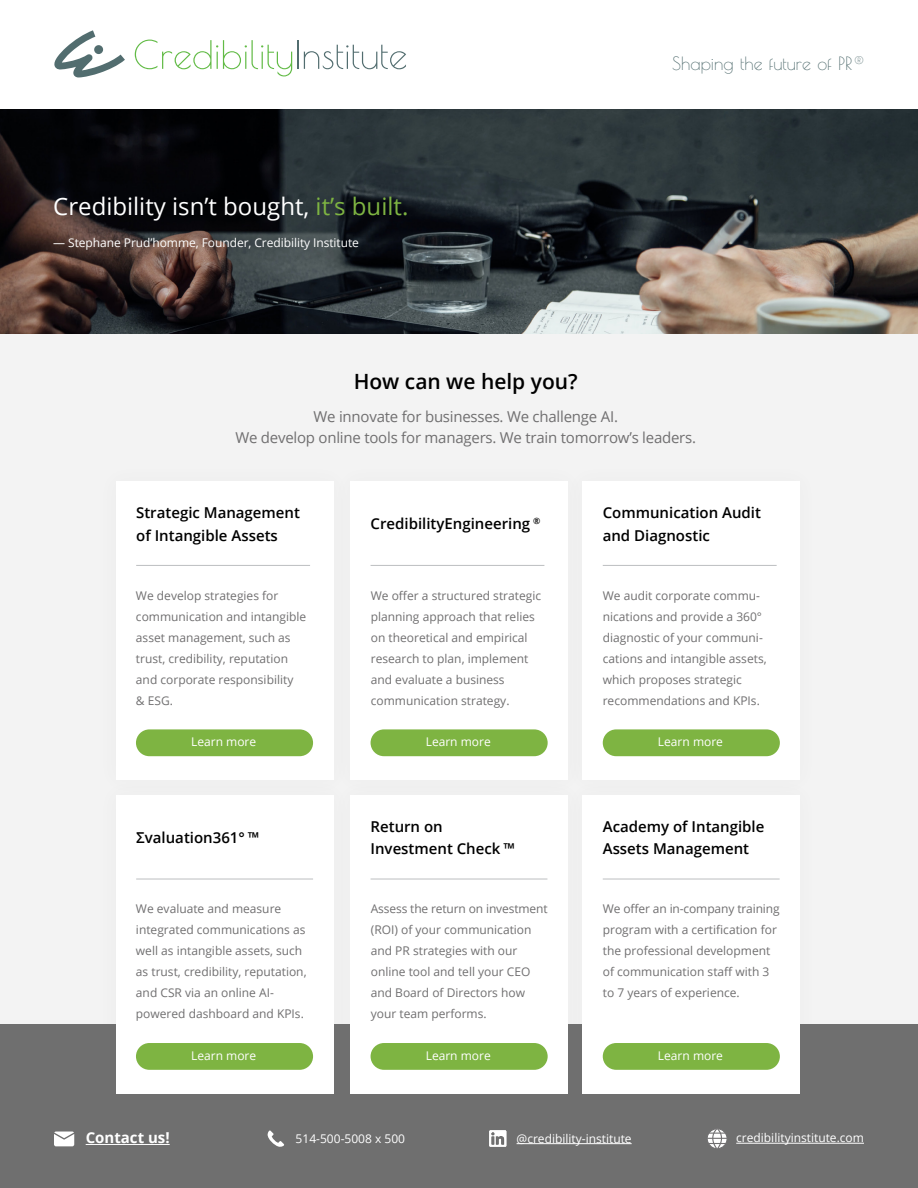
<style>
.page{position:relative;width:918px;height:1188px;background:#fff}
.page>*{position:absolute;margin:0;border:0;box-sizing:border-box;transform-origin:0 0}
.t1{font:24px "Open Sans";color:#fff}
.t2{font:600 21px "Open Sans";color:#000}
.t3{font:18px "Poiret One";color:#526d6f}
.t4{font:600 15px/22.5px "Open Sans";color:#000}
.t5{font:15px/21px "Open Sans";letter-spacing:-.015em;color:#706f70;text-align:center}
.t6{font:700 15px "Open Sans";color:#fff}
.t7{font:12px/21px "Open Sans";color:#706f70}
.t8{font:12px "Open Sans";color:#fff}
.s1{color:#7eb442}
</style>
<div class="page">
<div style="left:0;top:110px;width:918px;height:936px;background:#f3f3f3"></div>
<div style="left:0;top:1024px;width:918px;height:164px;background:#6f6f6f"></div>
<div style="left:116px;top:482px;width:218px;height:298px;background:#fff"></div>
<div style="left:97px;top:776px;width:255px;height:336px;background:#706f70;opacity:.05"></div>
<div style="left:116px;top:795px;width:218px;height:298px;background:#fff"></div>
<div style="left:332px;top:463px;width:254px;height:336px;background:#f0f0f0"></div>
<div style="left:350px;top:482px;width:218px;height:298px;background:#fff"></div>
<div style="left:332px;top:776px;width:254px;height:336px;background:#706f70;opacity:.05"></div>
<div style="left:350px;top:795px;width:218px;height:298px;background:#fff"></div>
<div style="left:564px;top:463px;width:255px;height:336px;background:#706f70;opacity:.05"></div>
<div style="left:582px;top:482px;width:218px;height:298px;background:#fff"></div>
<div style="left:564px;top:776px;width:255px;height:336px;background:#706f70;opacity:.05"></div>
<div style="left:582px;top:795px;width:218px;height:298px;background:#fff"></div>
<div style="left:350px;top:518px;width:215px;height:11px;background:#fff"></div>
<hr style="left:136px;top:565px;width:174px;height:1px;background:#bcbec0">
<hr style="left:136px;top:879px;width:177px;height:1px;background:#bcbec0">
<hr style="left:371px;top:565px;width:173px;height:1px;background:#bcbec0">
<hr style="left:371px;top:879px;width:176px;height:1px;background:#bcbec0">
<hr style="left:603px;top:565px;width:174px;height:1px;background:#bcbec0">
<hr style="left:603px;top:879px;width:177px;height:1px;background:#bcbec0">
<img style="left:0;top:110px;width:918px;height:224px">
<hr style="left:517px;top:1143px;width:115px;height:1px;background:#fff">
<img style="left:490px;top:1131px;width:17px;height:16px">
<hr style="left:736px;top:1143px;width:128px;height:1px;background:#fff">
<svg style="left:707px;top:1129px;width:20px;height:20px"></svg>
<svg style="left:268px;top:1130px;width:16px;height:17px"></svg>
<svg style="left:54px;top:30px;width:71px;height:47px"></svg>
<svg style="left:135px;top:40px;width:163px;height:36px"></svg>
<svg style="left:304px;top:45px;width:102px;height:24px"></svg>
<div style="left:136px;top:729px;width:177px;height:27px;background:#7eb442;border-radius:13px"></div>
<div style="left:136px;top:1043px;width:177px;height:27px;background:#7eb442;border-radius:13px"></div>
<div style="left:371px;top:729px;width:177px;height:27px;background:#7eb442;border-radius:13px"></div>
<div style="left:371px;top:1043px;width:177px;height:27px;background:#7eb442;border-radius:13px"></div>
<div style="left:603px;top:729px;width:177px;height:27px;background:#7eb442;border-radius:13px"></div>
<div style="left:603px;top:1043px;width:177px;height:27px;background:#7eb442;border-radius:13px"></div>
<div style="left:350px;top:820px;width:215px;height:34px;background:#fff"></div>
<hr style="left:86px;top:1144px;width:84px;height:1px;background:#fff">
<svg style="left:54px;top:1132px;width:20px;height:14px"></svg>
<h1 class="t1" style="left:53px;top:190px;width:357px">Credibility isn’t bought, <span class="s1">it’s built.</span></h1>
<p class="t8" style="left:53px;top:234px;width:307px">— Stephane Prud’homme, Founder, Credibility Institute</p>
<h3 class="t3" style="left:672px;top:52px;width:193px">Shaping the future of PR <sup>®</sup></h3>
<h2 class="t2" style="left:354px;top:367px;width:226px">How can we help you?</h2>
<p class="t5" style="left:235px;top:405px;width:462px">We innovate for businesses. We challenge AI.<br>We develop online tools for managers. We train tomorrow’s leaders.</p>
<p class="t4" style="left:136px;top:501px;width:165px">Strategic Management of Intangible Assets</p>
<p class="t4" style="left:371px;top:512px;width:171px">CredibilityEngineering <sup>®</sup></p>
<p class="t4" style="left:603px;top:501px;width:160px">Communication Audit and Diagnostic</p>
<p class="t7" style="left:136px;top:585px;width:172px">We develop strategies for communication and intangible asset management, such as trust, credibility, reputation and corporate responsibility<br>&amp; ESG.</p>
<p class="t7" style="left:371px;top:585px;width:172px">We offer a structured strategic planning approach that relies on theoretical and empirical research to plan, implement and evaluate a business communication strategy.</p>
<p class="t7" style="left:603px;top:585px;width:165px">We audit corporate commu&shy;nications and provide a 360° diagnostic of your communi&shy;cations and intangible assets, which proposes strategic recommendations and KPIs.</p>
<p class="t8" style="left:191px;top:734px;width:67px">Learn more</p>
<p class="t8" style="left:426px;top:734px;width:67px">Learn more</p>
<p class="t8" style="left:658px;top:734px;width:67px">Learn more</p>
<p class="t4" style="left:136px;top:826px;width:125px">Σvaluation361° ™</p>
<p class="t4" style="left:371px;top:815px;width:146px">Return on<br>Investment Check ™</p>
<p class="t4" style="left:603px;top:815px;width:163px">Academy of Intangible<br>Assets Management</p>
<p class="t7" style="left:136px;top:898px;width:172px">We evaluate and measure integrated communications as well as intangible assets, such as trust, credibility, reputation, and CSR via an online AI&shy;powered dashboard and KPIs.</p>
<p class="t7" style="left:371px;top:898px;width:178px">Assess the return on investment (ROI) of your communication and PR strategies with our online tool and tell your CEO and Board of Directors how your team performs.</p>
<p class="t7" style="left:603px;top:898px;width:178px">We offer an in-company training program with a certification for the professional development of communication staff with 3 to 7 years of experience.</p>
<p class="t8" style="left:191px;top:1047px;width:67px">Learn more</p>
<p class="t8" style="left:426px;top:1047px;width:67px">Learn more</p>
<p class="t8" style="left:658px;top:1047px;width:67px">Learn more</p>
<p class="t6" style="left:86px;top:1127px;width:85px">Contact us!</p>
<p class="t8" style="left:296px;top:1131px;width:111px">514-500-5008 x 500</p>
<p class="t8" style="left:517px;top:1130px;width:117px">@credibility-institute</p>
<p class="t8" style="left:736px;top:1130px;width:129px">credibilityinstitute.com</p>
</div>
